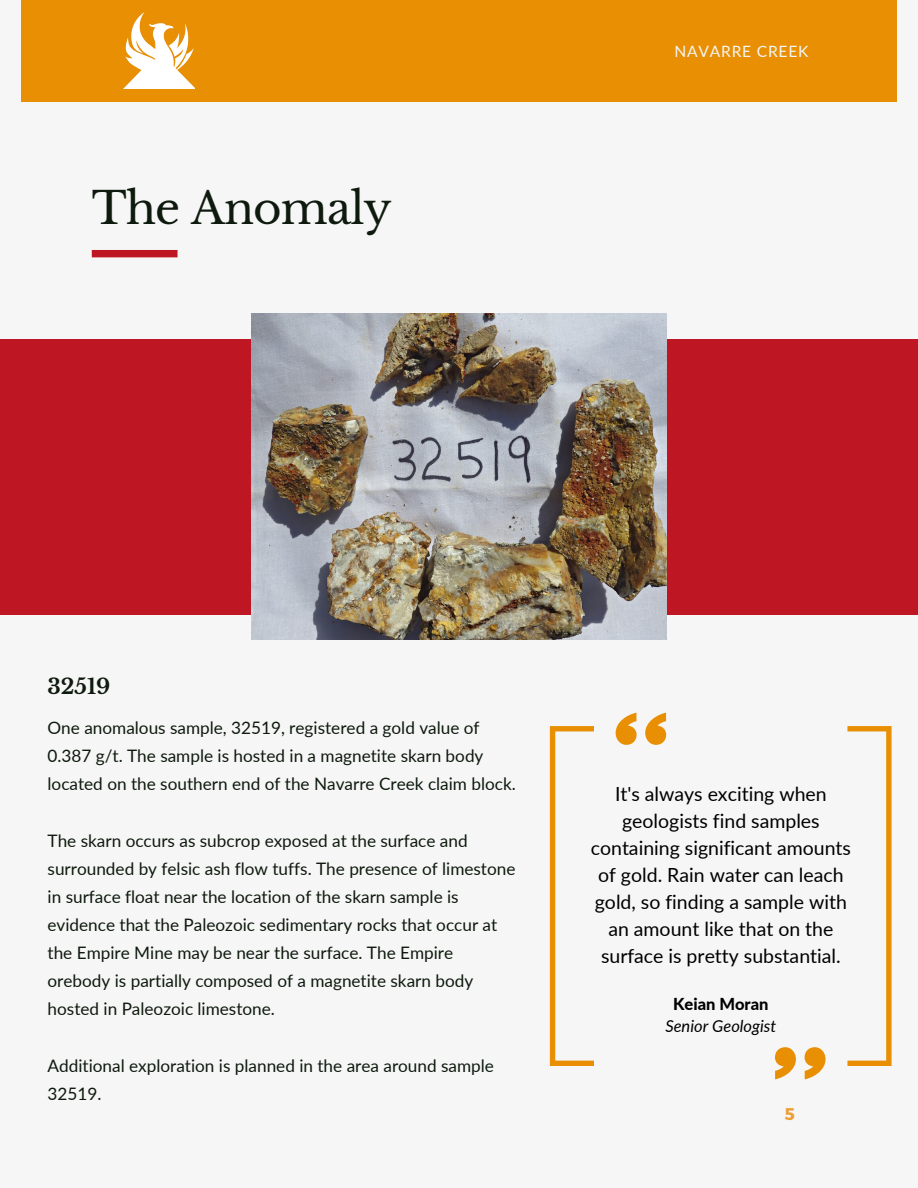
<style>
.page{position:relative;width:918px;height:1188px;background:#f6f6f6}
.page>*{position:absolute;margin:0;border:0;box-sizing:border-box;transform-origin:0 0}
.t1{font:43.8px "Libre Baskerville";letter-spacing:-.02em;color:#0e1a0e}
.t2{font:700 21px "Libre Baskerville";color:#0e1a0e}
.t3{font:19.5px/27px "Lato";color:#000;text-align:center}
.t4{font:17.25px/28.2px "Lato";color:#0e1a0e}
.t5{font:700 16.95px "Montserrat";color:#ed9f35}
.t6{font:italic 16.5px "Lato";color:#000}
.t7{font:800 16.5px "Lato";color:#000}
.t8{font:15.6px "Lato";letter-spacing:.05em;color:#f6f6f6}
</style>
<div class="page">
<div style="left:92px;top:250px;width:86px;height:7px;background:#be1623"></div>
<div style="left:0;top:339px;width:918px;height:276px;background:#be1623"></div>
<div style="left:21px;top:0;width:876px;height:101px;background:#e88f04"></div>
<img style="left:123px;top:12px;width:72px;height:77px">
<img style="left:251px;top:314px;width:416px;height:326px">
<svg style="left:645px;top:713px;width:21px;height:32px"></svg>
<svg style="left:616px;top:713px;width:21px;height:32px"></svg>
<svg style="left:775px;top:1047px;width:21px;height:32px"></svg>
<svg style="left:805px;top:1047px;width:21px;height:32px"></svg>
<svg style="left:550px;top:726px;width:44px;height:340px"></svg>
<svg style="left:847px;top:726px;width:45px;height:340px"></svg>
<h1 class="t1" style="left:92px;top:181px;width:301px">The Anomaly</h1>
<p class="t8" style="left:674px;top:41px;width:135px">NAVARRE CREEK</p>
<p class="t2" style="left:48px;top:673px;width:64px">32519</p>
<p class="t4" style="left:48px;top:713px;width:470px">One anomalous sample, 32519, registered a gold value of<br>0.387 g/t. The sample is hosted in a magnetite skarn body located on the southern end of the Navarre Creek claim block.</p>
<p class="t4" style="left:48px;top:826px;width:469px">The skarn occurs as subcrop exposed at the surface and surrounded by felsic ash flow tuffs. The presence of limestone in surface float near the location of the skarn sample is evidence that the Paleozoic sedimentary rocks that occur at the Empire Mine may be near the surface. The Empire orebody is partially composed of a magnetite skarn body hosted in Paleozoic limestone.</p>
<p class="t4" style="left:48px;top:1051px;width:448px">Additional exploration is planned in the area around sample<br>32519.</p>
<p class="t3" style="left:591px;top:780px;width:262px">It's always exciting when geologists find samples containing significant amounts of gold. Rain water can leach gold, so finding a sample with an amount like that on the surface is pretty substantial.</p>
<p class="t7" style="left:673px;top:993px;width:97px">Keian Moran</p>
<p class="t6" style="left:665px;top:1016px;width:112px">Senior Geologist</p>
<p class="t5" style="left:785px;top:1103px;width:12px">5</p>
</div>
